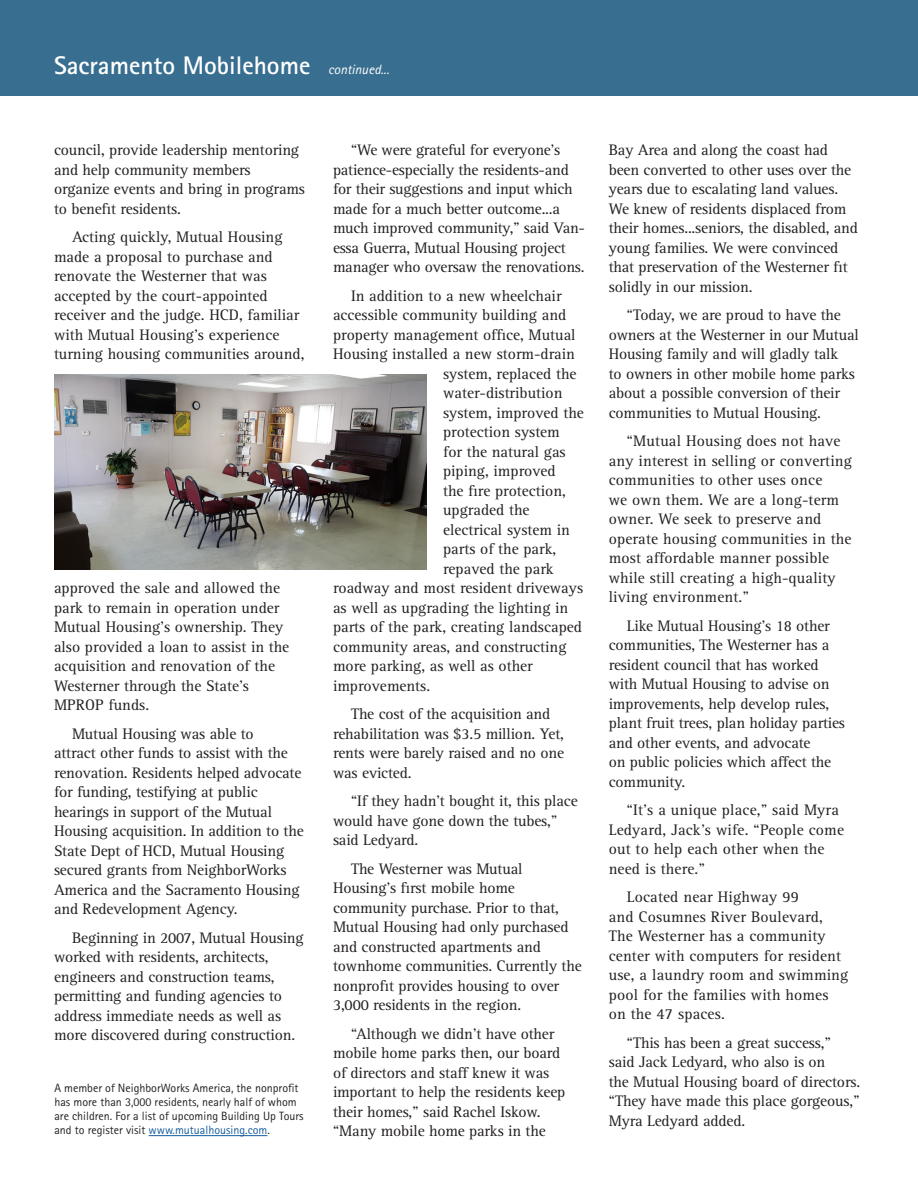
<style>
.page{position:relative;width:918px;height:1188px;background:#fff}
.page>*{position:absolute;margin:0;border:0;box-sizing:border-box;transform-origin:0 0}
.t1{font:700 25.5px "Rotis Sans Serif";color:#fff}
.t2{font:15.75px/19.5px "Rotis Serif";letter-spacing:-.01em;color:#231f20}
.t3{font:15.75px/19.5px "Rotis Serif";letter-spacing:.01em;color:#231f20}
.t4{font:italic 13.5px "Rotis Sans Serif";color:#fff}
.t5{font:12px/14.1px "Rotis Sans Serif";color:#231f20}
.s1{color:#175d9e}
</style>
<div class="page">
<div style="left:0;top:0;width:918px;height:95px;background:#386e8f"></div>
<hr style="left:149px;top:1135px;width:118px;height:1px;background:#175d9e">
<img style="left:54px;top:374px;width:373px;height:196px">
<p class="t1" style="left:54px;top:49px;width:258px">Sacramento Mobilehome</p>
<p class="t4" style="left:328px;top:62px;width:62px">continued...</p>
<p class="t2" style="left:54px;top:141px;width:252px">council, provide leadership mentoring and help community members organize events and bring in programs to benefit residents.</p>
<p class="t2" style="left:54px;top:228px;width:252px;text-indent:18px">Acting quickly, Mutual Housing made a proposal to purchase and renovate the Westerner that was accepted by the court-appointed receiver and the judge. HCD, familiar with Mutual Housing’s experience turning housing communities around,</p>
<p class="t2" style="left:54px;top:579px;width:237px">approved the sale and allowed the park to remain in operation under<br>Mutual Housing’s ownership. They also provided a loan to assist in the acquisition and renovation of the<br>Westerner through the State’s<br>MPROP funds.</p>
<p class="t2" style="left:54px;top:724px;width:251px;text-indent:18px">Mutual Housing was able to<br>attract other funds to assist with the renovation. Residents helped advocate for funding, testifying at public hearings in support of the Mutual Housing acquisition. In addition to the State Dept of HCD, Mutual Housing secured grants from NeighborWorks America and the Sacramento Housing and Redevelopment Agency.</p>
<p class="t2" style="left:54px;top:928px;width:251px;text-indent:18px">Beginning in 2007, Mutual Housing worked with residents, architects, engineers and construction teams, permitting and funding agencies to address immediate needs as well as more discovered during construction.</p>
<p class="t5" style="left:54px;top:1081px;width:251px">A member of NeighborWorks America, the nonprofit has more than 3,000 residents, nearly half of whom are children. For a list of upcoming Building Up Tours and to register visit <span class="s1">www.mutualhousing.com</span>.</p>
<p class="t2" style="left:333px;top:141px;width:254px;text-indent:18px">“We were grateful for everyone’s patience-especially the residents-and for their suggestions and input which made for a much better outcome...a much improved community,” said Van&shy;essa Guerra, Mutual Housing project manager who oversaw the renovations.</p>
<p class="t2" style="left:351px;top:286px;width:212px">In addition to a new wheelchair</p>
<p class="t2" style="left:333px;top:306px;width:235px">accessible community building and</p>
<p class="t2" style="left:333px;top:325px;width:244px">property management office, Mutual</p>
<p class="t2" style="left:333px;top:345px;width:244px">Housing installed a new storm-drain</p>
<p class="t2" style="left:443px;top:364px;width:135px">system, replaced the</p>
<p class="t2" style="left:443px;top:384px;width:121px">water-distribution</p>
<p class="t2" style="left:443px;top:403px;width:142px">system, improved the</p>
<p class="t2" style="left:443px;top:423px;width:118px">protection system</p>
<p class="t2" style="left:443px;top:442px;width:124px">for the natural gas</p>
<p class="t2" style="left:443px;top:462px;width:114px">piping, improved</p>
<p class="t2" style="left:443px;top:481px;width:124px">the fire protection,</p>
<p class="t2" style="left:443px;top:501px;width:88px">upgraded the</p>
<p class="t2" style="left:443px;top:520px;width:128px">electrical system in</p>
<p class="t2" style="left:443px;top:540px;width:115px">parts of the park,</p>
<p class="t2" style="left:443px;top:559px;width:112px">repaved the park</p>
<p class="t2" style="left:333px;top:579px;width:252px">roadway and most resident driveways</p>
<p class="t2" style="left:333px;top:598px;width:237px">as well as upgrading the lighting in</p>
<p class="t2" style="left:333px;top:618px;width:251px">parts of the park, creating landscaped</p>
<p class="t2" style="left:333px;top:637px;width:235px">community areas, and constructing</p>
<p class="t2" style="left:333px;top:657px;width:201px">more parking, as well as other</p>
<p class="t2" style="left:333px;top:676px;width:99px">improvements.</p>
<p class="t2" style="left:333px;top:705px;width:233px;text-indent:18px">The cost of the acquisition and rehabilitation was $3.5 million. Yet, rents were barely raised and no one was evicted.</p>
<p class="t2" style="left:333px;top:792px;width:246px;text-indent:18px">“If they hadn’t bought it, this place would have gone down the tubes,” said Ledyard.</p>
<p class="t2" style="left:333px;top:859px;width:250px;text-indent:18px">The Westerner was Mutual<br>Housing’s first mobile home community purchase. Prior to that,<br>Mutual Housing had only purchased and constructed apartments and townhome communities. Currently the nonprofit provides housing to over<br>3,000 residents in the region.</p>
<p class="t2" style="left:333px;top:1024px;width:234px;text-indent:18px">“Although we didn’t have other mobile home parks then, our board of directors and staff knew it was important to help the residents keep their homes,” said Rachel Iskow. “Many mobile home parks in the</p>
<p class="t2" style="left:609px;top:141px;width:251px">Bay Area and along the coast had been converted to other uses over the years due to escalating land values.<br>We knew of residents displaced from their homes...seniors, the disabled, and young families. We were convinced that preservation of the Westerner fit solidly in our mission.</p>
<p class="t2" style="left:609px;top:306px;width:252px;text-indent:18px">“Today, we are proud to have the owners at the Westerner in our Mutual Housing family and will gladly talk<br>to owners in other mobile home parks about a possible conversion of their communities to Mutual Housing.</p>
<p class="t3" style="left:609px;top:432px;width:245px;text-indent:18px">“Mutual Housing does not have any interest in selling or converting communities to other uses once<br>we own them. We are a long-term owner. We seek to preserve and operate housing communities in the most affordable manner possible while still creating a high-quality living environment.”</p>
<p class="t2" style="left:609px;top:616px;width:238px;text-indent:18px">Like Mutual Housing’s 18 other communities, The Westerner has a resident council that has worked with Mutual Housing to advise on improvements, help develop rules, plant fruit trees, plan holiday parties and other events, and advocate<br>on public policies which affect the community.</p>
<p class="t3" style="left:609px;top:801px;width:237px;text-indent:18px">“It’s a unique place,” said Myra<br>Ledyard, Jack’s wife. “People come out to help each other when the need is there.”</p>
<p class="t3" style="left:609px;top:888px;width:241px;text-indent:18px">Located near Highway 99<br>and Cosumnes River Boulevard,<br>The Westerner has a community center with computers for resident use, a laundry room and swimming pool for the families with homes on the 47 spaces.</p>
<p class="t2" style="left:609px;top:1033px;width:253px;text-indent:18px">“This has been a great success,” said Jack Ledyard, who also is on<br>the Mutual Housing board of directors. “They have made this place gorgeous,”<br>Myra Ledyard added.</p>
</div>
